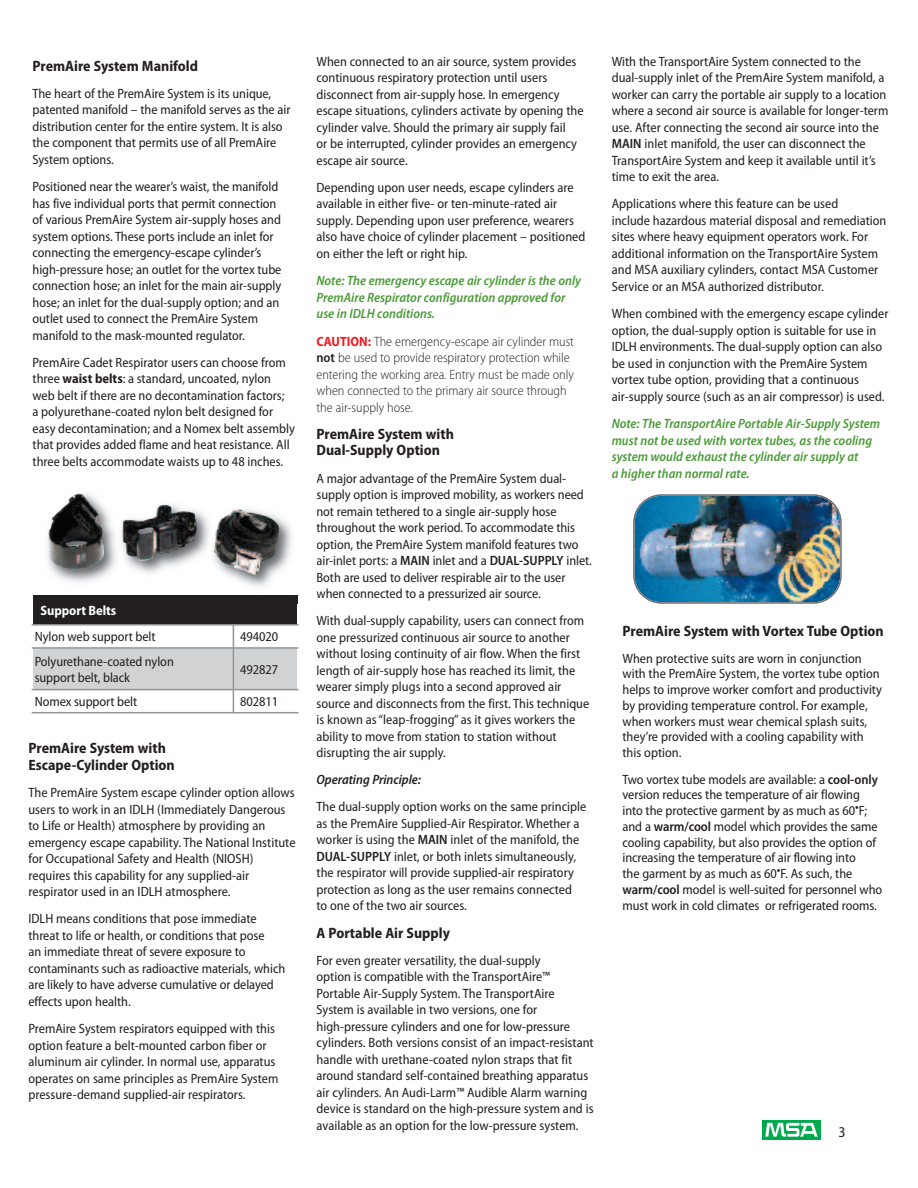
<style>
.page{position:relative;width:918px;height:1188px;background:#fff}
.page>*{position:absolute;margin:0;border:0;box-sizing:border-box;transform-origin:0 0}
.t1{font:700 semi-condensed 15px/16.5px "Myriad Pro";color:#231f20}
.t2{font:semi-condensed 15px "Myriad Pro";color:#231f20}
.t3{font:semi-condensed 13.5px/16.5px "Myriad Pro";color:#231f20}
.t4{font:italic 600 semi-condensed 13.5px/16.5px "Myriad Pro";color:#4a9a37}
.t5{font:300 semi-condensed 13.5px/16.5px "Myriad Pro";color:#231f20}
.t6{font:italic 600 semi-condensed 13.5px "Myriad Pro";color:#231f20}
.t7{font:700 semi-condensed 13.5px "Myriad Pro";letter-spacing:-.005em;color:#fff}
.s1{font-weight:700}
.s2{font-weight:700;color:#ee1e24}
.s3{font-weight:600}
</style>
<div class="page">
<div style="left:762px;top:1120px;width:59px;height:19px;background:#00a94e"></div>
<svg style="left:765px;top:1123px;width:53px;height:14px"></svg>
<div style="left:33px;top:596px;width:264px;height:29px;background:#231f20"></div>
<div style="left:33px;top:648px;width:200px;height:42px;background:#d1d2d4"></div>
<div style="left:233px;top:648px;width:64px;height:42px;background:#d1d2d4"></div>
<hr style="left:233px;top:624px;width:1px;height:89px;background:#939598">
<hr style="left:32px;top:624px;width:267px;height:2px;background:#939598">
<hr style="left:32px;top:647px;width:267px;height:2px;background:#939598">
<hr style="left:32px;top:689px;width:267px;height:1px;background:#939598">
<hr style="left:32px;top:712px;width:267px;height:1px;background:#939598">
<img style="left:633px;top:494px;width:209px;height:110px">
<img style="left:47px;top:493px;width:270px;height:100px">
<img style="left:33px;top:595px;width:265px;height:9px">
<img style="left:33px;top:596px;width:264px;height:8px">
<img style="left:83px;top:495px;width:17px;height:30px">
<p class="t1" style="left:33px;top:58px;width:167px">PremAire System Manifold</p>
<p class="t3" style="left:33px;top:86px;width:260px">The heart of the PremAire System is its unique, patented manifold – the manifold serves as the air distribution center for the entire system. It is also the component that permits use of all PremAire System options.</p>
<p class="t3" style="left:33px;top:179px;width:251px">Positioned near the wearer’s waist, the manifold has five individual ports that permit connection of various PremAire System air-supply hoses and system options. These ports include an inlet for connecting the emergency-escape cylinder’s high-pressure hose; an outlet for the vortex tube connection hose; an inlet for the main air-supply hose; an inlet for the dual-supply option; and an outlet used to connect the PremAire System manifold to the mask-mounted regulator.</p>
<p class="t3" style="left:33px;top:355px;width:264px">PremAire Cadet Respirator users can choose from three <span class="s1">waist belts</span>: a standard, uncoated, nylon web belt if there are no decontamination factors;<br>a polyurethane-coated nylon belt designed for easy decontamination; and a Nomex belt assembly that provides added flame and heat resistance. All three belts accommodate waists up to 48 inches.</p>
<p class="t7" style="left:41px;top:605px;width:77px">Support Belts</p>
<p class="t3" style="left:35px;top:630px;width:122px">Nylon web support belt</p>
<p class="t3" style="left:240px;top:630px;width:40px">494020</p>
<p class="t3" style="left:35px;top:654px;width:141px;line-height:15.8px">Polyurethane-coated nylon support belt, black</p>
<p class="t3" style="left:240px;top:662px;width:40px">492827</p>
<p class="t3" style="left:35px;top:694px;width:104px">Nomex support belt</p>
<p class="t3" style="left:240px;top:694px;width:40px">802811</p>
<p class="t1" style="left:28px;top:741px;width:148px">PremAire System with<br>Escape-Cylinder Option</p>
<p class="t3" style="left:28px;top:785px;width:269px">The PremAire System escape cylinder option allows users to work in an IDLH (Immediately Dangerous to Life or Health) atmosphere by providing an emergency escape capability. The National Institute for Occupational Safety and Health (NIOSH) requires this capability for any supplied-air respirator used in an IDLH atmosphere.</p>
<p class="t3" style="left:28px;top:912px;width:258px">IDLH means conditions that pose immediate threat to life or health, or conditions that pose<br>an immediate threat of severe exposure to contaminants such as radioactive materials, which are likely to have adverse cumulative or delayed effects upon health.</p>
<p class="t3" style="left:28px;top:1021px;width:252px">PremAire System respirators equipped with this option feature a belt-mounted carbon fiber or aluminum air cylinder. In normal use, apparatus operates on same principles as PremAire System pressure-demand supplied-air respirators.</p>
<p class="t3" style="left:316px;top:54px;width:269px">When connected to an air source, system provides continuous respiratory protection until users disconnect from air-supply hose. In emergency escape situations, cylinders activate by opening the cylinder valve. Should the primary air supply fail<br>or be interrupted, cylinder provides an emergency escape air source.</p>
<p class="t3" style="left:317px;top:180px;width:270px">Depending upon user needs, escape cylinders are available in either five- or ten-minute-rated air supply. Depending upon user preference, wearers also have choice of cylinder placement – positioned on either the left or right hip.</p>
<p class="t4" style="left:316px;top:274px;width:266px">Note: The emergency escape air cylinder is the only<br>PremAire Respirator configuration approved for use in IDLH conditions.</p>
<p class="t5" style="left:316px;top:334px;width:259px"><span class="s2">CAUTION:</span> The emergency-escape air cylinder must <span class="s3">not</span> be used to provide respiratory protection while entering the working area. Entry must be made only when connected to the primary air source through the air-supply hose.</p>
<p class="t1" style="left:316px;top:427px;width:139px">PremAire System with<br>Dual-Supply Option</p>
<p class="t3" style="left:316px;top:471px;width:277px">A major advantage of the PremAire System dual&shy;supply option is improved mobility, as workers need not remain tethered to a single air-supply hose throughout the work period. To accommodate this option, the PremAire System manifold features two air-inlet ports: a <span class="s3">MAIN</span> inlet and a <span class="s3">DUAL-SUPPLY</span> inlet.<br>Both are used to deliver respirable air to the user when connected to a pressurized air source.</p>
<p class="t3" style="left:316px;top:614px;width:274px">With dual-supply capability, users can connect from one pressurized continuous air source to another without losing continuity of air flow. When the first length of air-supply hose has reached its limit, the wearer simply plugs into a second approved air source and disconnects from the first. This technique is known as“leap-frogging” as it gives workers the ability to move from station to station without disrupting the air supply.</p>
<p class="t6" style="left:317px;top:774px;width:106px">Operating Principle:</p>
<p class="t3" style="left:317px;top:800px;width:271px">The dual-supply option works on the same principle as the PremAire Supplied-Air Respirator. Whether a worker is using the <span class="s3">MAIN</span> inlet of the manifold, the <span class="s3">DUAL-SUPPLY</span> inlet, or both inlets simultaneously, the respirator will provide supplied-air respiratory protection as long as the user remains connected<br>to one of the two air sources.</p>
<p class="t1" style="left:316px;top:926px;width:135px">A Portable Air Supply</p>
<p class="t3" style="left:316px;top:953px;width:279px">For even greater versatility, the dual-supply<br>option is compatible with the TransportAire™ Portable Air-Supply System. The TransportAire System is available in two versions, one for high-pressure cylinders and one for low-pressure cylinders. Both versions consist of an impact-resistant handle with urethane-coated nylon straps that fit around standard self-contained breathing apparatus air cylinders. An Audi-Larm™ Audible Alarm warning device is standard on the high-pressure system and is available as an option for the low-pressure system.</p>
<p class="t3" style="left:612px;top:54px;width:278px">With the TransportAire System connected to the dual-supply inlet of the PremAire System manifold, a worker can carry the portable air supply to a location where a second air source is available for longer-term use. After connecting the second air source into the <span class="s3">MAIN</span> inlet manifold, the user can disconnect the TransportAire System and keep it available until it’s time to exit the area.</p>
<p class="t3" style="left:612px;top:197px;width:276px">Applications where this feature can be used<br>include hazardous material disposal and remediation sites where heavy equipment operators work. For additional information on the TransportAire System and MSA auxiliary cylinders, contact MSA Customer Service or an MSA authorized distributor.</p>
<p class="t3" style="left:612px;top:307px;width:278px">When combined with the emergency escape cylinder option, the dual-supply option is suitable for use in IDLH environments. The dual-supply option can also be used in conjunction with the PremAire System vortex tube option, providing that a continuous air-supply source (such as an air compressor) is used.</p>
<p class="t4" style="left:612px;top:416px;width:270px">Note: The TransportAire Portable Air-Supply System must not be used with vortex tubes, as the cooling system would exhaust the cylinder air supply at<br>a higher than normal rate.</p>
<p class="t1" style="left:622px;top:624px;width:263px">PremAire System with Vortex Tube Option</p>
<p class="t3" style="left:622px;top:651px;width:261px;line-height:15.8px">When protective suits are worn in conjunction with the PremAire System, the vortex tube option helps to improve worker comfort and productivity by providing temperature control. For example, when workers must wear chemical splash suits, they’re provided with a cooling capability with this option.</p>
<p class="t3" style="left:622px;top:772px;width:261px;line-height:15.8px">Two vortex tube models are available: a <span class="s3">cool-only </span>version reduces the temperature of air flowing into the protective garment by as much as 60•F; and a <span class="s3">warm/cool</span> model which provides the same cooling capability, but also provides the option of increasing the temperature of air flowing into<br>the garment by as much as 60•F. As such, the <span class="s3">warm/cool</span> model is well-suited for personnel who must work in cold climates or refrigerated rooms.</p>
<p class="t2" style="left:838px;top:1126px;width:9px">3</p>
</div>
